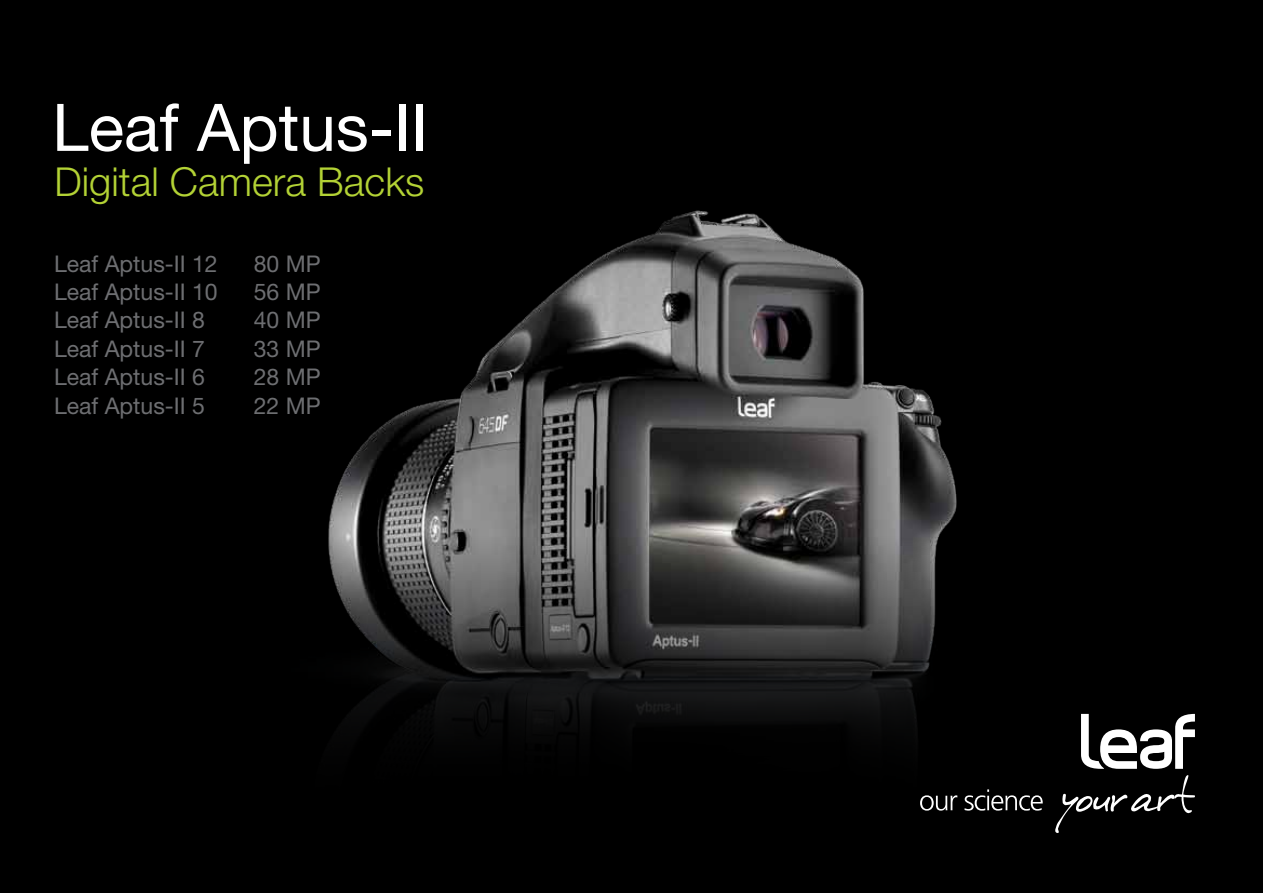
<style>
.page{position:relative;width:1263px;height:893px;background:#000}
.page>*{position:absolute;margin:0;border:0;box-sizing:border-box;transform-origin:0 0}
.t1{font:65.7px "Helvetica Neue";color:#fff}
.t2{font:300 39.9px "Helvetica Neue";color:#b3d235}
.t3{font:22.95px "Helvetica Neue";color:#6d6e71}
</style>
<div class="page">
<img style="left:365px;top:210px;width:577px;height:232px">
<svg style="left:328px;top:442px;width:867px;height:356px"></svg>
<div style="left:53px;top:99px;width:383px;height:117px;background:#000"></div>
<svg style="left:1081px;top:714px;width:114px;height:55px"></svg>
<svg style="left:920px;top:795px;width:37px;height:16px"></svg>
<svg style="left:964px;top:789px;width:79px;height:22px"></svg>
<svg style="left:1055px;top:775px;width:140px;height:58px"></svg>
<h1 class="t1" style="left:52px;top:88px;width:378px">Leaf Aptus-II</h1>
<h2 class="t2" style="left:55px;top:157px;width:371px">Digital Camera Backs</h2>
<p class="t3" style="left:54px;top:250px;width:165px">Leaf Aptus-II 12</p>
<p class="t3" style="left:254px;top:250px;width:68px">80 MP</p>
<p class="t3" style="left:54px;top:278px;width:165px">Leaf Aptus-II 10</p>
<p class="t3" style="left:254px;top:278px;width:68px">56 MP</p>
<p class="t3" style="left:54px;top:306px;width:152px">Leaf Aptus-II 8</p>
<p class="t3" style="left:254px;top:306px;width:68px">40 MP</p>
<p class="t3" style="left:54px;top:335px;width:152px">Leaf Aptus-II 7</p>
<p class="t3" style="left:254px;top:335px;width:68px">33 MP</p>
<p class="t3" style="left:54px;top:363px;width:152px">Leaf Aptus-II 6</p>
<p class="t3" style="left:254px;top:363px;width:68px">28 MP</p>
<p class="t3" style="left:54px;top:392px;width:152px">Leaf Aptus-II 5</p>
<p class="t3" style="left:254px;top:392px;width:68px">22 MP</p>
</div>
